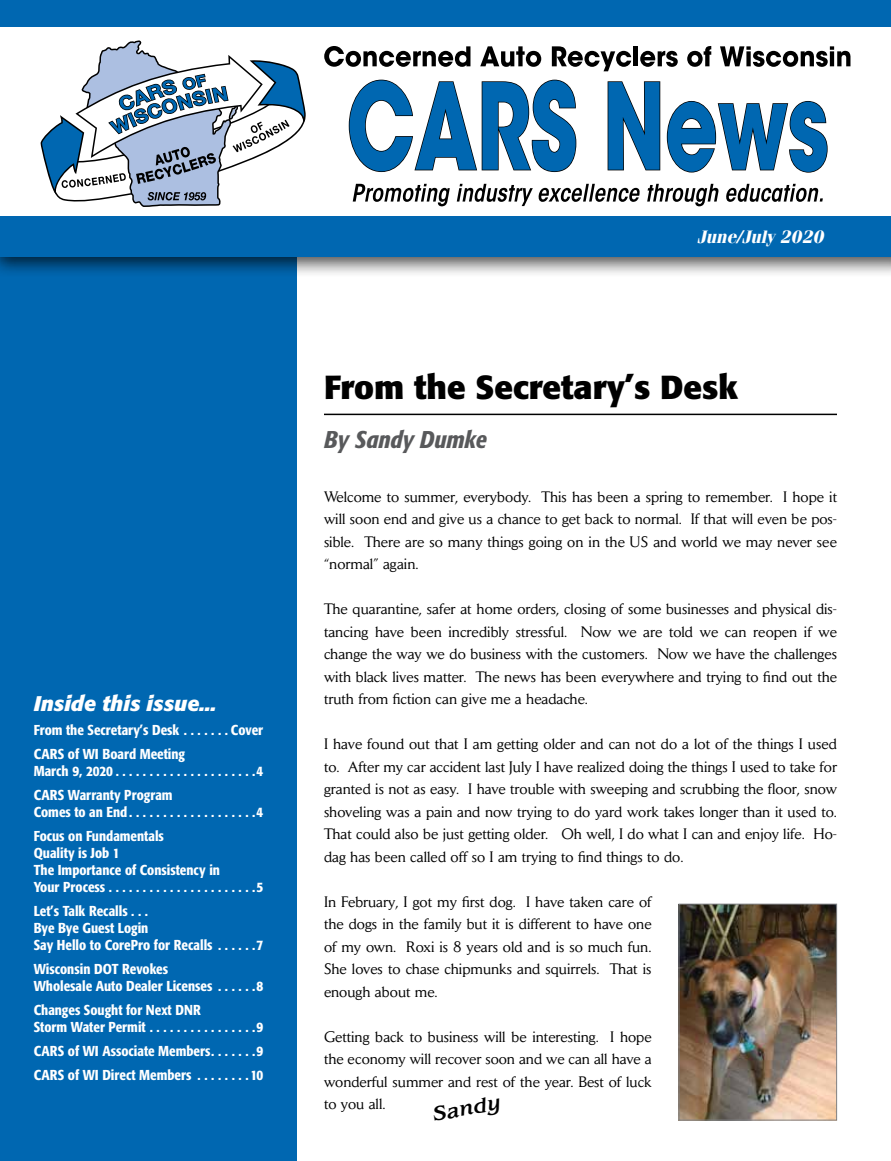
<style>
.page{position:relative;width:891px;height:1161px;background:#fff}
.page>*{position:absolute;margin:0;border:0;box-sizing:border-box;transform-origin:0 0}
.t1{font:700 33px "Formata";color:#000}
.t2{font:italic 500 condensed 24px "Formata";color:#58595b}
.t3{font:italic 700 21px "Formata";color:#fff}
.t4{font:italic 500 21px "Benguiat";color:#000}
.t5{font:italic 700 18px "Fenice";color:#fff}
.t6{font:15px/22.5px "Daily News";color:#000;text-align:justify}
.t7{font:500 condensed 14.25px/17.1px "Formata";color:#fff}
</style>
<div class="page">
<div style="left:0;top:0;width:297px;height:1161px;background:#0067b1"></div>
<div style="left:0;top:0;width:891px;height:279px;background:#000;opacity:.7"></div>
<div style="left:0;top:0;width:891px;height:256px;background:#0067b1"></div>
<div style="left:0;top:27px;width:891px;height:189px;background:#fff"></div>
<svg style="left:41px;top:41px;width:265px;height:166px"></svg>
<svg style="left:349px;top:80px;width:227px;height:92px"></svg>
<svg style="left:608px;top:81px;width:52px;height:89px"></svg>
<svg style="left:667px;top:101px;width:161px;height:72px"></svg>
<svg style="left:324px;top:46px;width:146px;height:21px"></svg>
<svg style="left:480px;top:46px;width:61px;height:21px"></svg>
<svg style="left:552px;top:46px;width:79px;height:25px"></svg>
<hr style="left:634px;top:46px;width:4px;height:20px;background:#000">
<svg style="left:640px;top:51px;width:38px;height:16px"></svg>
<svg style="left:687px;top:46px;width:24px;height:21px"></svg>
<svg style="left:720px;top:46px;width:130px;height:21px"></svg>
<svg style="left:353px;top:184px;width:97px;height:22px"></svg>
<svg style="left:457px;top:184px;width:183px;height:22px"></svg>
<svg style="left:647px;top:184px;width:72px;height:22px"></svg>
<svg style="left:726px;top:184px;width:97px;height:18px"></svg>
<hr style="left:324px;top:414px;width:513px;height:1px;background:#000">
<img style="left:681px;top:906px;width:154px;height:212px">
<div style="left:679px;top:904px;width:158px;height:216px;border:1px solid #808285"></div>
<h3 class="t3" style="left:34px;top:691px;width:184px">Inside this issue...</h3>
<p class="t7" style="left:34px;top:718px;width:231px;line-height:23.9px">From the Secretary’s Desk . . . . . . Cover<br>CARS of WI Board Meeting</p>
<p class="t7" style="left:34px;top:759px;width:231px;line-height:23.9px">March 9, 2020 . . . . . . . . . . . . . . . . . . . . 4<br>CARS Warranty Program</p>
<p class="t7" style="left:34px;top:800px;width:231px;line-height:23.9px">Comes to an End . . . . . . . . . . . . . . . . . . 4<br>Focus on Fundamentals</p>
<p class="t7" style="left:34px;top:845px;width:231px">Quality is Job 1<br>The Importance of Consistency in<br>Your Process . . . . . . . . . . . . . . . . . . . . . 5</p>
<p class="t7" style="left:34px;top:903px;width:231px">Let’s Talk Recalls . . .<br>Bye Bye Guest Login<br>Say Hello to CorePro for Recalls . . . . . 7</p>
<p class="t7" style="left:34px;top:961px;width:231px">Wisconsin DOT Revokes<br>Wholesale Auto Dealer Licenses . . . . . 8</p>
<p class="t7" style="left:34px;top:1002px;width:231px">Changes Sought for Next DNR<br>Storm Water Permit . . . . . . . . . . . . . . . 9</p>
<p class="t7" style="left:34px;top:1039px;width:231px;line-height:23.9px">CARS of WI Associate Members . . . . . . 9<br>CARS of WI Direct Members . . . . . . . 10</p>
<p class="t5" style="left:697px;top:226px;width:128px">June/July 2020</p>
<h1 class="t1" style="left:324px;top:367px;width:416px">From the Secretary’s Desk</h1>
<h2 class="t2" style="left:324px;top:425px;width:164px">By Sandy Dumke</h2>
<p class="t6" style="left:324px;top:485px;width:515px">Welcome to summer, everybody. This has been a spring to remember. I hope it will soon end and give us a chance to get back to normal. If that will even be pos&shy;sible. There are so many things going on in the US and world we may never see “normal” again.</p>
<p class="t6" style="left:324px;top:598px;width:515px">The quarantine, safer at home orders, closing of some businesses and physical dis&shy;tancing have been incredibly stressful. Now we are told we can reopen if we change the way we do business with the customers. Now we have the challenges with black lives matter. The news has been everywhere and trying to find out the truth from fiction can give me a headache.</p>
<p class="t6" style="left:324px;top:733px;width:515px">I have found out that I am getting older and can not do a lot of the things I used to. After my car accident last July I have realized doing the things I used to take for granted is not as easy. I have trouble with sweeping and scrubbing the floor, snow shoveling was a pain and now trying to do yard work takes longer than it used to.<br>That could also be just getting older. Oh well, I do what I can and enjoy life. Ho&shy;dag has been called off so I am trying to find things to do.</p>
<p class="t6" style="left:324px;top:890px;width:329px">In February, I got my first dog. I have taken care of the dogs in the family but it is different to have one of my own. Roxi is 8 years old and is so much fun.<br>She loves to chase chipmunks and squirrels. That is enough about me.</p>
<p class="t6" style="left:324px;top:1025px;width:329px">Getting back to business will be interesting. I hope the economy will recover soon and we can all have a wonderful summer and rest of the year. Best of luck to you all.</p>
<h3 class="t4" style="left:431px;top:1102px;width:70px;rotate:-10deg">Sandy</h3>
</div>
